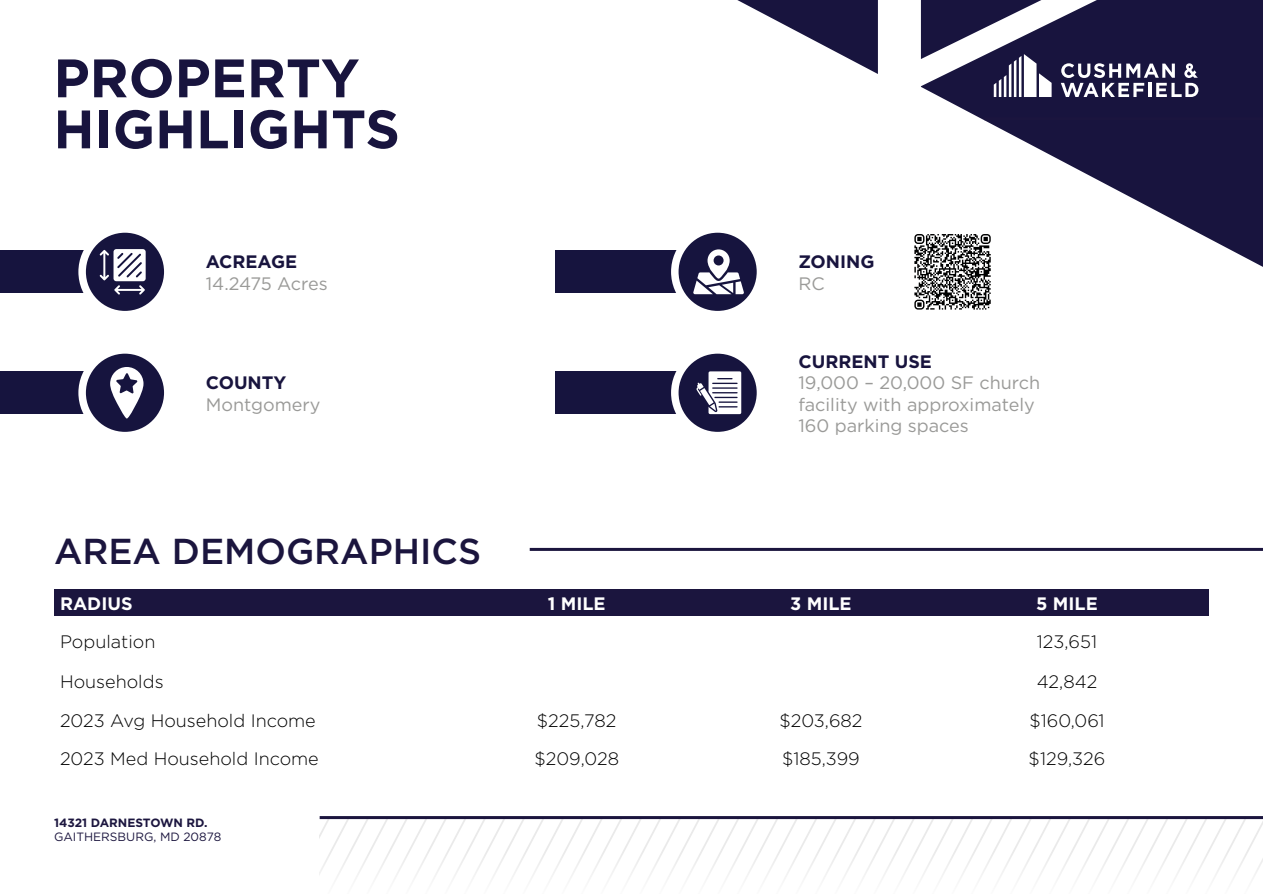
<style>
.page{position:relative;width:1263px;height:894px;background:#fff}
.page>*{position:absolute;margin:0;border:0;box-sizing:border-box;transform-origin:0 0}
.t1{font:700 54px "Gotham";color:#18143e}
.t2{font:500 36px "Gotham";color:#1b153e}
.t3{font:300 18px "Gotham";color:#000}
.t4{font:18px/21.6px "Gotham";color:#9a9a98}
.t5{font:700 18px "Gotham";color:#fff}
.t6{font:18px/21.6px "Gotham";letter-spacing:-.025em;color:#9a9a98}
.t7{font:700 18px/21.6px "Gotham";color:#18143e}
.t8{font:12px/13.5px "Gotham";color:#1c163f}
.s1{font-weight:700;color:#18143e}
.s2{font-weight:400;color:#9a9a98}
.s3{font-weight:700}
</style>
<div class="page">
<svg style="left:320px;top:818px;width:943px;height:59px"></svg>
<svg style="left:921px;top:0;width:342px;height:267px;fill:#18143e"></svg>
<svg style="left:737px;top:0;width:141px;height:74px"></svg>
<svg style="left:921px;top:0;width:130px;height:97px"></svg>
<svg style="left:1060px;top:63px;width:138px;height:34px"></svg>
<hr style="left:320px;top:815px;width:943px;height:3px;background:#1b153e">
<hr style="left:530px;top:547px;width:733px;height:3px;background:#1b153e">
<div style="left:54px;top:589px;width:1155px;height:26px;background:#1b153e"></div>
<hr style="left:984px;top:117px;width:279px;height:3px;background:#1b153e">
<div style="left:0;top:250px;width:130px;height:43px;background:#16143e"></div>
<svg style="left:82px;top:229px;width:86px;height:85px;fill:#16143e"></svg>
<div style="left:78px;top:225px;width:93px;height:93px;border:8px solid #fff;border-radius:50%"></div>
<svg style="left:100px;top:249px;width:46px;height:45px"></svg>
<div style="left:0;top:371px;width:130px;height:43px;background:#16143e"></div>
<svg style="left:82px;top:350px;width:86px;height:85px;fill:#16143e"></svg>
<div style="left:78px;top:346px;width:93px;height:93px;border:8px solid #fff;border-radius:50%"></div>
<svg style="left:110px;top:367px;width:33px;height:51px"></svg>
<svg style="left:914px;top:234px;width:76px;height:10px"></svg>
<div style="left:555px;top:250px;width:167px;height:43px;background:#16143e"></div>
<svg style="left:675px;top:229px;width:85px;height:85px;fill:#16143e"></svg>
<div style="left:671px;top:225px;width:93px;height:93px;border:8px solid #fff;border-radius:50%"></div>
<svg style="left:693px;top:249px;width:51px;height:45px"></svg>
<div style="left:555px;top:371px;width:167px;height:43px;background:#16143e"></div>
<svg style="left:675px;top:350px;width:85px;height:85px;fill:#16143e"></svg>
<div style="left:671px;top:346px;width:93px;height:93px;border:8px solid #fff;border-radius:50%"></div>
<svg style="left:696px;top:371px;width:45px;height:43px"></svg>
<p class="t1" style="left:54px;top:42px;width:307px">PROPERTY</p>
<p class="t1" style="left:54px;top:93px;width:348px">HIGHLIGHTS</p>
<p class="t6" style="left:206px;top:250px;width:123px"><span class="s1">ACREAGE<br></span>14.2475 Acres</p>
<p class="t4" style="left:206px;top:371px;width:116px"><span class="s1">COUNTY<br></span>Montgomery</p>
<p class="t2" style="left:54px;top:527px;width:429px">AREA DEMOGRAPHICS</p>
<p class="t7" style="left:798px;top:251px;width:78px">ZONING<br><span class="s2">RC</span></p>
<p class="t4" style="left:798px;top:350px;width:243px"><span class="s1">CURRENT USE<br></span>19,000 – 20,000 SF church facility with approximately<br>160 parking spaces</p>
<p class="t5" style="left:60px;top:591px;width:74px">RADIUS</p>
<p class="t5" style="left:548px;top:591px;width:59px">1 MILE</p>
<p class="t5" style="left:790px;top:591px;width:63px">3 MILE</p>
<p class="t5" style="left:1036px;top:591px;width:63px">5 MILE</p>
<p class="t3" style="left:60px;top:630px;width:97px">Population</p>
<p class="t3" style="left:1036px;top:630px;width:62px">123,651</p>
<p class="t3" style="left:60px;top:670px;width:105px">Households</p>
<p class="t3" style="left:1036px;top:670px;width:62px">42,842</p>
<p class="t3" style="left:60px;top:708px;width:257px">2023 Avg Household Income</p>
<p class="t3" style="left:537px;top:708px;width:81px">$225,782</p>
<p class="t3" style="left:779px;top:708px;width:85px">$203,682</p>
<p class="t3" style="left:1029px;top:708px;width:77px">$160,061</p>
<p class="t3" style="left:60px;top:747px;width:260px">2023 Med Household Income</p>
<p class="t3" style="left:534px;top:747px;width:86px">$209,028</p>
<p class="t3" style="left:782px;top:747px;width:79px">$185,399</p>
<p class="t3" style="left:1028px;top:747px;width:78px">$129,326</p>
<p class="t8" style="left:54px;top:815px;width:169px"><span class="s3">14321 DARNESTOWN RD.<br></span>GAITHERSBURG, MD 20878</p>
</div>
